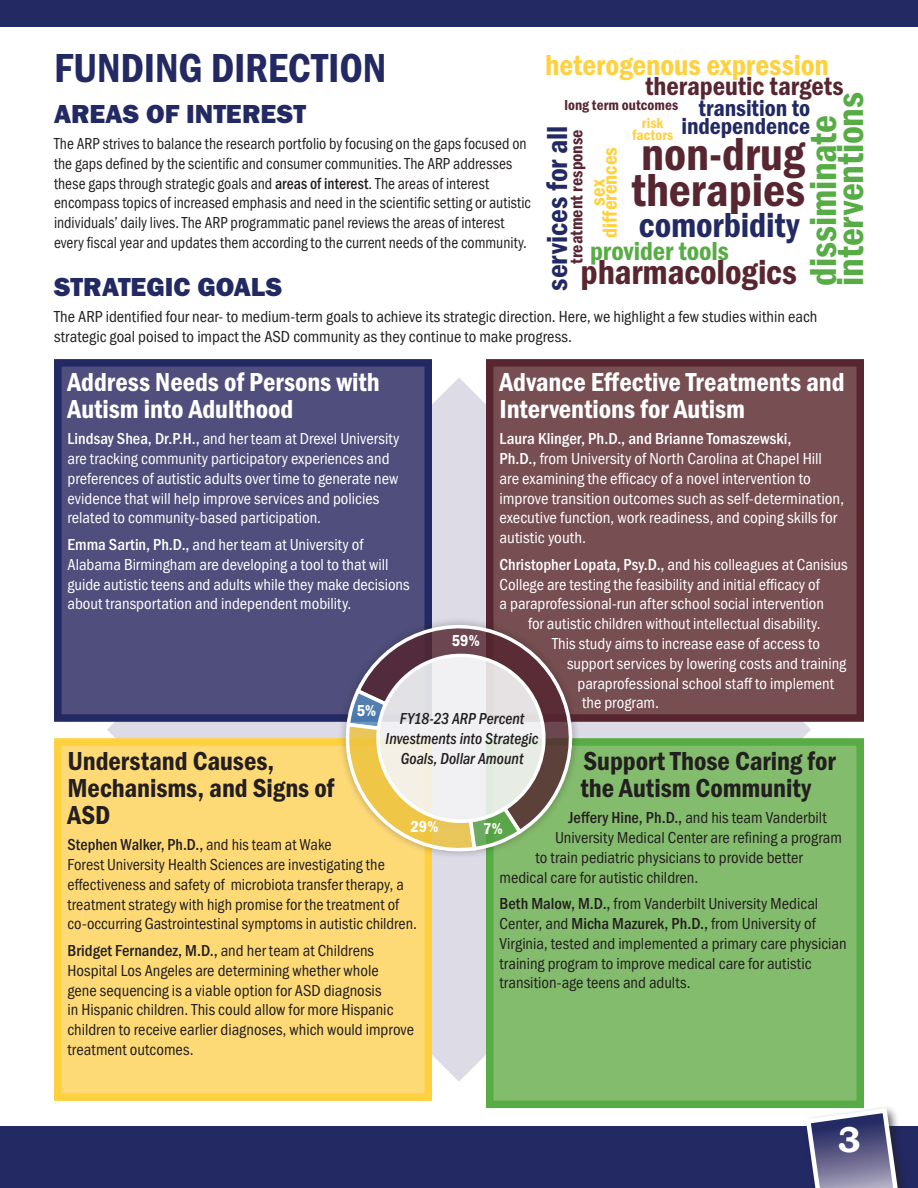
<style>
.page{position:relative;width:918px;height:1188px;background:#fff}
.page>*{position:absolute;margin:0;border:0;box-sizing:border-box;transform-origin:0 0}
.t1{font:48px/36px "Franklin Gothic URW Con Dem";color:#582630}
._2021_Headline{font:42px "Franklin Gothic URW Con Dem";letter-spacing:-.005em;color:#222963}
.t2{font:39px "Franklin Gothic URW Con Dem";letter-spacing:-.005em;color:#57ac46}
.t3{font:36px "Franklin Gothic URW Con Dem";letter-spacing:-.005em;color:#582630}
.t4{font:36px "Franklin Gothic URW Con Dem";letter-spacing:-.005em;color:#222963}
.t5{font:700 36px "Bookman Old Style";color:#fff}
.t6{font:30px "Franklin Gothic URW Con Dem";letter-spacing:-.005em;color:#ffd13f}
.t7{font:30px "Franklin Gothic URW Con Dem";letter-spacing:-.005em;color:#222963}
._2021_Body{font:27px/27px "Franklin Gothic URW Con Dem";color:#fff}
._2021_Body-2{font:27px/27px "Franklin Gothic URW Con Dem";color:#231f20}
._2021_subHeadline{font:27px "Franklin Gothic URW Hea";color:#222963}
.t8{font:27px "Franklin Gothic URW Con Dem";color:#582630}
.t9{font:27px "Franklin Gothic URW Con Dem";letter-spacing:-.005em;color:#57ac46}
.t10{font:24px/18px "Franklin Gothic URW Con Dem";color:#222963;text-align:right}
.t11{font:21px "Franklin Gothic URW Con Dem";color:#ffd13f}
.t12{font:18px "Franklin Gothic URW Con Dem";color:#582630}
._2021_Body-3{font:16.5px/19.8px "Franklin Gothic URW Con Boo";color:#231f20}
._2021_Body-4{font:16.5px/19.8px "Franklin Gothic URW Con Boo";color:#fff}
._2021_Body-5{font:16.5px/19.8px "Franklin Gothic URW Con Boo";color:#231f20;scale:.94 1}
.AO_HEAD_2{font:16.5px/19.8px "Franklin Gothic URW Con Med Ita";color:#231f20;text-align:center;scale:.95 1}
._2021_Body-6{font:16.5px "Franklin Gothic URW Con Dem";color:#fff}
.t13{font:15px/17.5px "Franklin Gothic URW Con Dem";letter-spacing:.01em;color:#582630}
.t14{font:15px "Franklin Gothic URW Con Dem";letter-spacing:.01em;color:#ffd13f}
.s1{font-family:"Franklin Gothic URW Con";font-weight:500}
.s2{color:#ffd13f}
</style>
<div class="page">
<div style="left:107px;top:378px;width:704px;height:703px;background:#dcdbe6"></div>
<div style="left:54px;top:359px;width:378px;height:363px;background:#4f4e7c;border:8px solid #222963"></div>
<div style="left:54px;top:738px;width:378px;height:363px;background:#feda77;border:8px solid #ffd13f"></div>
<div style="left:486px;top:738px;width:378px;height:370px;background:#84bc6d;border:8px solid #57ac46"></div>
<div style="left:486px;top:359px;width:378px;height:363px;background:#774e52;border:8px solid #582630"></div>
<div style="left:0;top:1126px;width:918px;height:62px;background:#222963"></div>
<div style="left:0;top:0;width:918px;height:27px;background:#222963"></div>
<div style="left:802px;top:1104px;width:113px;height:84px;background:#231f20;opacity:.7"></div>
<svg style="left:803px;top:1106px;width:104px;height:82px"></svg>
<div style="left:338px;top:617px;width:242px;height:242px;background:#231f20;opacity:.35"></div>
<svg style="left:353px;top:615px;width:229px;height:222px"></svg>
<svg style="left:344px;top:652px;width:203px;height:205px"></svg>
<p class="_2021_Headline" style="left:54px;top:40px;width:334px">FUNDING DIRECTION</p>
<p class="_2021_subHeadline" style="left:54px;top:96px;width:254px">AREAS OF INTEREST</p>
<p class="_2021_Body-5" style="left:54px;top:133px;width:509px">The ARP strives to balance the research portfolio by focusing on the gaps focused on the gaps defined by the scientific and consumer communities. The ARP addresses these gaps through strategic goals and <span class="s1">areas of interest</span>. The areas of interest encompass topics of increased emphasis and need in the scientific setting or autistic individuals’ daily lives. The ARP programmatic panel reviews the areas of interest every fiscal year and updates them according to the current needs of the community.</p>
<p class="_2021_subHeadline" style="left:54px;top:269px;width:230px">STRATEGIC GOALS</p>
<p class="_2021_Body-3" style="left:54px;top:307px;width:765px">The ARP identified four near- to medium-term goals to achieve its strategic direction. Here, we highlight a few studies within each strategic goal poised to impact the ASD community as they continue to make progress.</p>
<p class="_2021_Body" style="left:68px;top:367px;width:314px">Address Needs of Persons with<br>Autism into Adulthood</p>
<p class="_2021_Body-4" style="left:68px;top:428px;width:333px"><span class="s1">Lindsay Shea, Dr.P.H.,</span> and her team at Drexel University are tracking community participatory experiences and preferences of autistic adults over time to generate new evidence that will help improve services and policies related to community-based participation.</p>
<p class="_2021_Body-4" style="left:68px;top:534px;width:344px"><span class="s1">Emma Sartin, Ph.D.,</span> and her team at University of Alabama Birmingham are developing a tool to that will guide autistic teens and adults while they make decisions about transportation and independent mobility.</p>
<p class="t6" style="left:545px;top:44px;width:285px">heterogenous expression</p>
<p class="t8" style="left:645px;top:68px;width:200px">therapeutic targets</p>
<p class="t10" style="left:681px;top:98px;width:130px">transition to independence</p>
<p class="t2" style="left:824px;top:286px;width:195px;rotate:-90deg">interventions</p>
<p class="t13" style="left:642px;top:96px;width:38px;text-indent:-78px">long term outcomes <span class="s2">risk</span></p>
<p class="t14" style="left:632px;top:125px;width:43px">factors</p>
<p class="t2" style="left:797px;top:286px;width:172px;rotate:-90deg">dissiminate</p>
<p class="t7" style="left:537px;top:291px;width:166px;rotate:-90deg">services for all</p>
<p class="t12" style="left:564px;top:264px;width:136px;rotate:-90deg">treatment response</p>
<p class="t1" style="left:631px;top:134px;width:175px">non-drug therapies</p>
<p class="t11" style="left:596px;top:238px;width:93px;rotate:-90deg">differences</p>
<p class="t11" style="left:584px;top:206px;width:29px;rotate:-90deg">sex</p>
<p class="t4" style="left:639px;top:201px;width:162px">comorbidity</p>
<p class="t9" style="left:590px;top:233px;width:140px">provider tools</p>
<p class="t3" style="left:581px;top:248px;width:218px">pharmacologics</p>
<p class="_2021_Body" style="left:500px;top:367px;width:347px">Advance Effective Treatments and<br>Interventions for Autism</p>
<p class="_2021_Body-4" style="left:500px;top:428px;width:346px"><span class="s1">Laura Klinger, Ph.D., and Brianne Tomaszewski,<br>Ph.D.,</span> from University of North Carolina at Chapel Hill are examining the efficacy of a novel intervention to improve transition outcomes such as self-determination, executive function, work readiness, and coping skills for autistic youth.</p>
<p class="_2021_Body-4" style="left:500px;top:554px;width:350px"><span class="s1">Christopher Lopata, Psy.D.,</span> and his colleagues at Canisius</p>
<p class="_2021_Body-4" style="left:500px;top:574px;width:322px">College are testing the feasibility and initial efficacy of</p>
<p class="_2021_Body-4" style="left:500px;top:594px;width:326px">a paraprofessional-run after school social intervention</p>
<p class="_2021_Body-4" style="left:528px;top:613px;width:294px">for autistic children without intellectual disability.</p>
<p class="_2021_Body-4" style="left:552px;top:633px;width:270px">This study aims to increase ease of access to</p>
<p class="_2021_Body-4" style="left:567px;top:653px;width:281px">support services by lowering costs and training</p>
<p class="_2021_Body-4" style="left:578px;top:673px;width:258px">paraprofessional school staff to implement</p>
<p class="_2021_Body-4" style="left:582px;top:693px;width:79px">the program.</p>
<p class="_2021_Body-2" style="left:580px;top:746px;width:257px">Support Those Caring for the Autism Community</p>
<p class="_2021_Body-3" style="left:568px;top:808px;width:260px"><span class="s1">Jeffery Hine, Ph.D.,</span> and his team Vanderbilt</p>
<p class="_2021_Body-3" style="left:555px;top:827px;width:288px">University Medical Center are refining a program</p>
<p class="_2021_Body-3" style="left:536px;top:847px;width:269px">to train pediatric physicians to provide better</p>
<p class="_2021_Body-3" style="left:500px;top:867px;width:200px">medical care for autistic children.</p>
<p class="_2021_Body-3" style="left:500px;top:894px;width:349px"><span class="s1">Beth Malow, M.D.,</span> from Vanderbilt University Medical Center, and <span class="s1">Micha Mazurek, Ph.D.,</span> from University of Virginia, tested and implemented a primary care physician training program to improve medical care for autistic transition-age teens and adults.</p>
<p class="_2021_Body-6" style="left:452px;top:630px;width:29px">59%</p>
<p class="_2021_Body-6" style="left:357px;top:700px;width:21px">5%</p>
<p class="AO_HEAD_2" style="left:386px;top:708px;width:162px">FY18-23 ARP Percent<br>Investments into Strategic<br>Goals, Dollar Amount</p>
<p class="_2021_Body-2" style="left:68px;top:746px;width:268px">Understand Causes,<br>Mechanisms, and Signs of<br>ASD</p>
<p class="_2021_Body-3" style="left:68px;top:835px;width:351px"><span class="s1">Stephen Walker, Ph.D.,</span> and his team at Wake<br>Forest University Health Sciences are investigating the effectiveness and safety of microbiota transfer therapy, a treatment strategy with high promise for the treatment of co-occurring Gastrointestinal symptoms in autistic children.</p>
<p class="_2021_Body-3" style="left:68px;top:940px;width:348px"><span class="s1">Bridget Fernandez, M.D.,</span> and her team at Childrens Hospital Los Angeles are determining whether whole<br>gene sequencing is a viable option for ASD diagnosis<br>in Hispanic children. This could allow for more Hispanic children to receive earlier diagnoses, which would improve treatment outcomes.</p>
<p class="_2021_Body-6" style="left:411px;top:816px;width:29px">29%</p>
<p class="_2021_Body-6" style="left:483px;top:817px;width:21px">7%</p>
<p class="t5" style="left:838px;top:1118px;width:25px">3</p>
</div>
